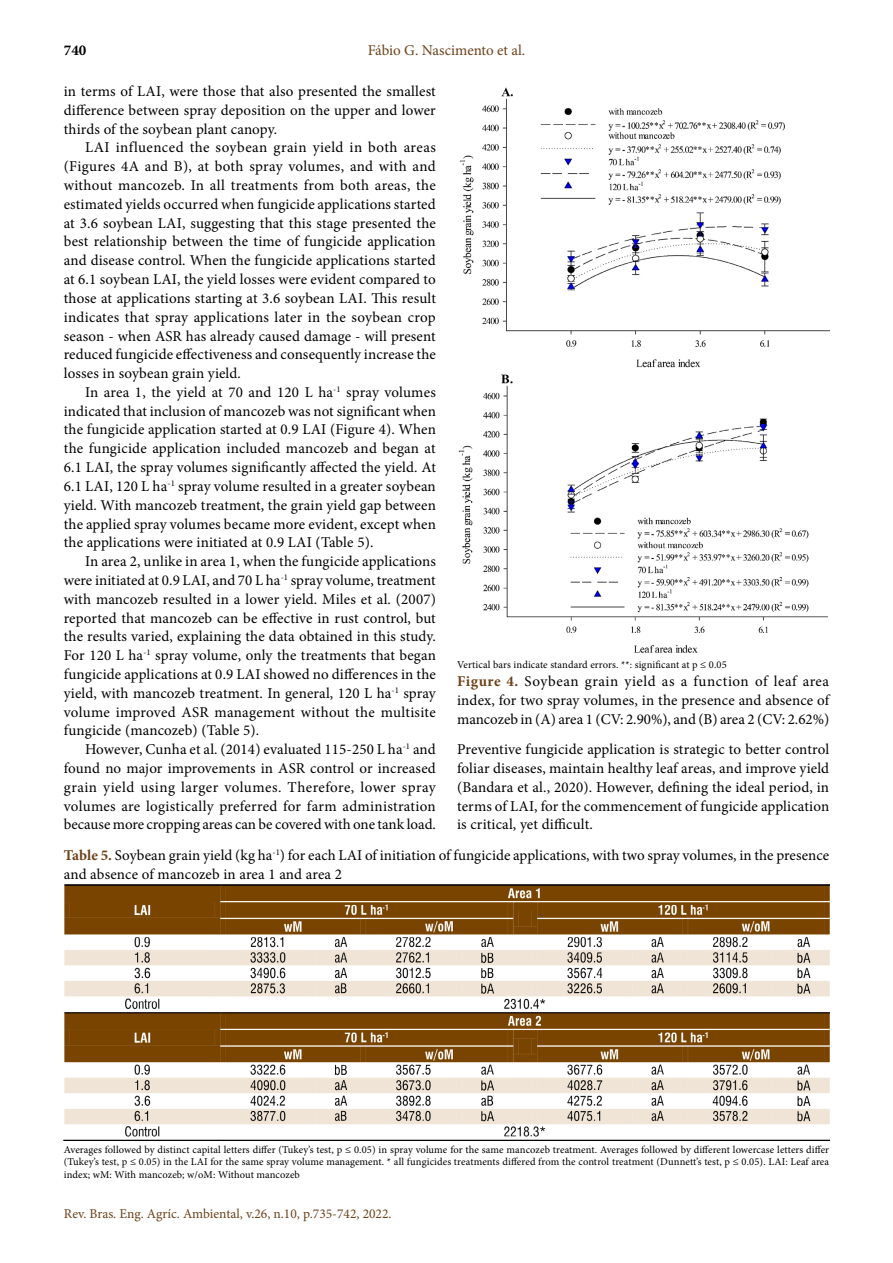
<style>
.page{position:relative;width:893px;height:1263px;background:#fff}
.page>*{position:absolute;margin:0;border:0;box-sizing:border-box;transform-origin:0 0}
.t1{font:15px/18.8px "Minion Pro";letter-spacing:.005em;color:#000;text-align:justify}
.t2{font:15px "Minion Pro";letter-spacing:-.005em;color:#6c4119}
.t3{font:700 15px "Minion Pro";color:#000}
.t4{font:13.5px "Minion Pro";color:#6c4119}
.t5{font:10.5px/12.6px "Minion Pro";letter-spacing:.01em;color:#000;text-align:justify}
.s1{font-weight:700;color:#6c4119}
</style>
<div class="page">
<img style="left:458px;top:374px;width:370px;height:279px">
<img style="left:459px;top:87px;width:370px;height:280px">
<img style="left:64px;top:885px;width:765px;height:256px">
<p class="t3" style="left:64px;top:40px;width:24px">740</p>
<p class="t2" style="left:368px;top:40px;width:159px">Fábio G. Nascimento et al.</p>
<p class="t1" style="left:64px;top:82px;width:374px">in terms of LAI, were those that also presented the smallest difference between spray deposition on the upper and lower thirds of the soybean plant canopy.</p>
<p class="t1" style="left:64px;top:138px;width:374px;text-indent:21px">LAI influenced the soybean grain yield in both areas (Figures 4A and B), at both spray volumes, and with and without mancozeb. In all treatments from both areas, the estimated yields occurred when fungicide applications started at 3.6 soybean LAI, suggesting that this stage presented the best relationship between the time of fungicide application and disease control. When the fungicide applications started at 6.1 soybean LAI, the yield losses were evident compared to those at applications starting at 3.6 soybean LAI. This result indicates that spray applications later in the soybean crop season - when ASR has already caused damage - will present reduced fungicide effectiveness and consequently increase the losses in soybean grain yield.</p>
<p class="t1" style="left:64px;top:383px;width:374px;text-indent:21px">In area 1, the yield at 70 and 120 L ha<sup>-1</sup> spray volumes indicated that inclusion of mancozeb was not significant when the fungicide application started at 0.9 LAI (Figure 4). When the fungicide application included mancozeb and began at 6.1 LAI, the spray volumes significantly affected the yield. At 6.1 LAI, 120 L ha<sup>-1</sup> spray volume resulted in a greater soybean yield. With mancozeb treatment, the grain yield gap between the applied spray volumes became more evident, except when the applications were initiated at 0.9 LAI (Table 5).</p>
<p class="t1" style="left:64px;top:552px;width:374px;text-indent:21px">In area 2, unlike in area 1, when the fungicide applications were initiated at 0.9 LAI, and 70 L ha<sup>-1</sup> spray volume, treatment with mancozeb resulted in a lower yield. Miles et al. (2007) reported that mancozeb can be effective in rust control, but the results varied, explaining the data obtained in this study.<br>For 120 L ha<sup>-1</sup> spray volume, only the treatments that began fungicide applications at 0.9 LAI showed no differences in the yield, with mancozeb treatment. In general, 120 L ha<sup>-1</sup> spray volume improved ASR management without the multisite fungicide (mancozeb) (Table 5).</p>
<p class="t1" style="left:64px;top:740px;width:374px;text-indent:21px">However, Cunha et al. (2014) evaluated 115-250 L ha<sup>-1</sup> and found no major improvements in ASR control or increased grain yield using larger volumes. Therefore, lower spray volumes are logistically preferred for farm administration because more cropping areas can be covered with one tank load.</p>
<p class="t5" style="left:457px;top:658px;width:271px">Vertical bars indicate standard errors. **: significant at p ≤ 0.05</p>
<p class="t1" style="left:457px;top:672px;width:374px"><span class="s1">Figure 4.</span> Soybean grain yield as a function of leaf area index, for two spray volumes, in the presence and absence of mancozeb in (A) area 1 (CV: 2.90%), and (B) area 2 (CV: 2.62%)</p>
<p class="t1" style="left:457px;top:740px;width:374px">Preventive fungicide application is strategic to better control foliar diseases, maintain healthy leaf areas, and improve yield (Bandara et al., 2020). However, defining the ideal period, in terms of LAI, for the commencement of fungicide application is critical, yet difficult.</p>
<p class="t1" style="left:64px;top:846px;width:767px"><span class="s1">Table 5.</span> Soybean grain yield (kg ha<sup>-1</sup>) for each LAI of initiation of fungicide applications, with two spray volumes, in the presence and absence of mancozeb in area 1 and area 2</p>
<p class="t5" style="left:64px;top:1143px;width:767px">Averages followed by distinct capital letters differ (Tukey’s test, p ≤ 0.05) in spray volume for the same mancozeb treatment. Averages followed by different lowercase letters differ (Tukey’s test, p ≤ 0.05) in the LAI for the same spray volume management. * all fungicides treatments differed from the control treatment (Dunnett’s test, p ≤ 0.05). LAI: Leaf area index; wM: With mancozeb; w/oM: Without mancozeb</p>
<p class="t4" style="left:64px;top:1204px;width:329px">Rev. Bras. Eng. Agríc. Ambiental, v.26, n.10, p.735-742, 2022.</p>
</div>
